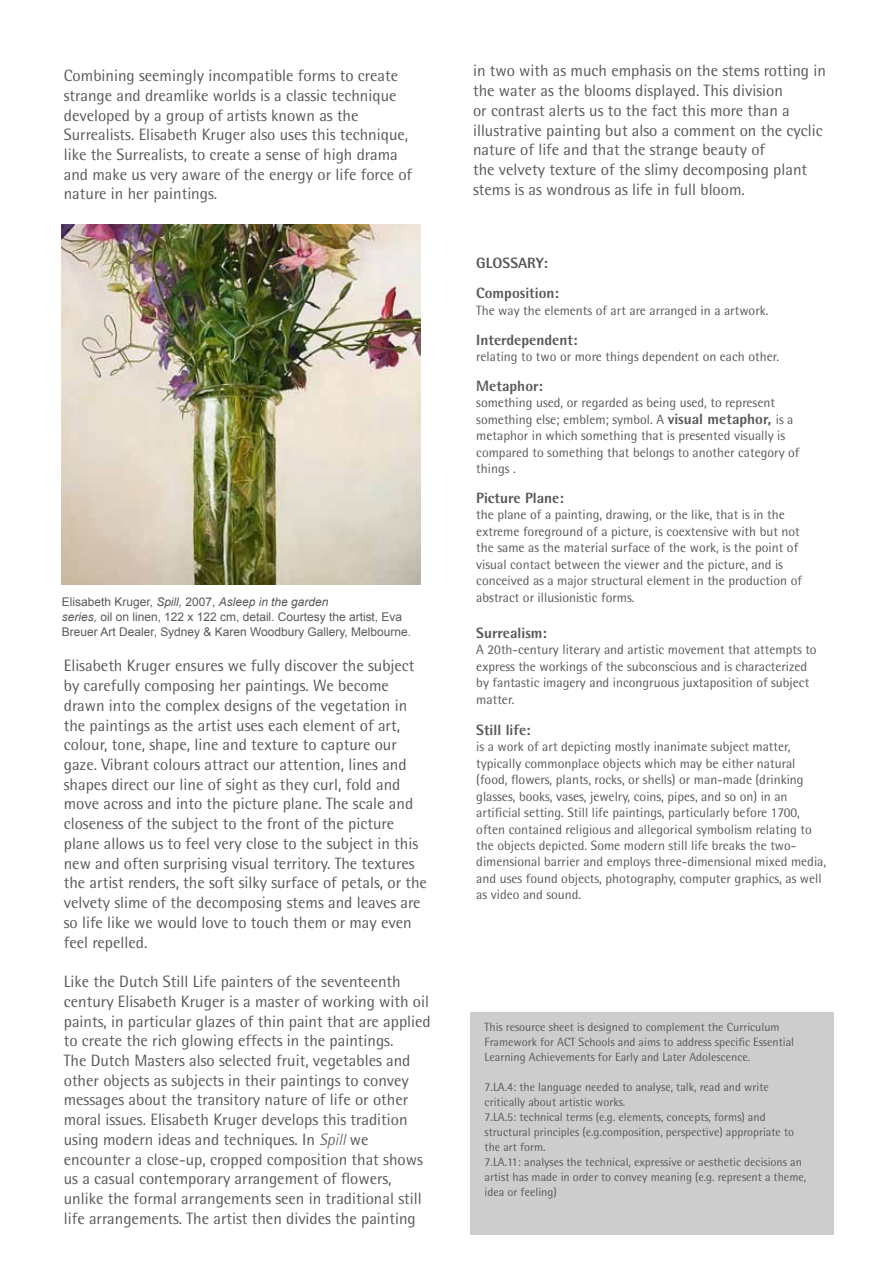
<style>
.page{position:relative;width:893px;height:1263px;background:#fff}
.page>*{position:absolute;margin:0;border:0;box-sizing:border-box;transform-origin:0 0}
.t1{font:16.5px/19.8px "Rotis Semi Sans";color:#58595b}
.t2{font:800 15px/29.8px "Rotis Semi Sans";color:#58595b}
.t3{font:13.5px/16.5px "Rotis Semi Sans";color:#58595b}
.t4{font:12px/15px "Rotis Semi Sans";color:#58595b}
.t5{font:12px/15px "Arial";color:#58595b}
.s1{font-style:italic}
.s2{font-weight:300;font-style:italic}
.s3{font-weight:800;font-size:15px}
</style>
<div class="page">
<div style="left:470px;top:1012px;width:363px;height:222px;background:#cdcdce"></div>
<img style="left:62px;top:224px;width:359px;height:361px">
<p class="t1" style="left:64px;top:65px;width:350px">Combining seemingly incompatible forms to create strange and dreamlike worlds is a classic technique developed by a group of artists known as the Surrealists. Elisabeth Kruger also uses this technique, like the Surrealists, to create a sense of high drama and make us very aware of the energy or life force of nature in her paintings.</p>
<p class="t5" style="left:62px;top:594px;width:351px">Elisabeth Kruger, <span class="s1">Spill,</span> 2007, <span class="s1">Asleep in the garden<br>series,</span> oil on linen, 122 x 122 cm, detail. Courtesy the artist, Eva<br>Breuer Art Dealer, Sydney &amp; Karen Woodbury Gallery, Melbourne.</p>
<p class="t1" style="left:64px;top:656px;width:365px">Elisabeth Kruger ensures we fully discover the subject by carefully composing her paintings. We become drawn into the complex designs of the vegetation in the paintings as the artist uses each element of art, colour, tone, shape, line and texture to capture our gaze. Vibrant colours attract our attention, lines and shapes direct our line of sight as they curl, fold and move across and into the picture plane. The scale and closeness of the subject to the front of the picture plane allows us to feel very close to the subject in this new and often surprising visual territory. The textures the artist renders, the soft silky surface of petals, or the velvety slime of the decomposing stems and leaves are so life like we would love to touch them or may even feel repelled.</p>
<p class="t1" style="left:64px;top:971px;width:369px">Like the Dutch Still Life painters of the seventeenth century Elisabeth Kruger is a master of working with oil paints, in particular glazes of thin paint that are applied to create the rich glowing effects in the paintings.<br>The Dutch Masters also selected fruit, vegetables and other objects as subjects in their paintings to convey messages about the transitory nature of life or other moral issues. Elisabeth Kruger develops this tradition using modern ideas and techniques. In <span class="s2">Spill</span> we encounter a close-up, cropped composition that shows us a casual contemporary arrangement of flowers, unlike the formal arrangements seen in traditional still life arrangements. The artist then divides the painting</p>
<p class="t1" style="left:473px;top:61px;width:354px">in two with as much emphasis on the stems rotting in the water as the blooms displayed. This division<br>or contrast alerts us to the fact this more than a illustrative painting but also a comment on the cyclic nature of life and that the strange beauty of<br>the velvety texture of the slimy decomposing plant stems is as wondrous as life in full bloom.</p>
<p class="t2" style="left:476px;top:248px;width:84px">GLOSSARY:<br>Composition:</p>
<p class="t3" style="left:476px;top:302px;width:294px">The way the elements of art are arranged in a artwork.</p>
<p class="t2" style="left:476px;top:324px;width:103px">Interdependent:</p>
<p class="t3" style="left:476px;top:348px;width:304px">relating to two or more things dependent on each other.</p>
<p class="t2" style="left:476px;top:371px;width:68px">Metaphor:</p>
<p class="t3" style="left:476px;top:394px;width:325px">something used, or regarded as being used, to represent something else; emblem; symbol. A <span class="s3">visual metaphor,</span> is a metaphor in which something that is presented visually is compared to something that belongs to another category of things .</p>
<p class="t2" style="left:476px;top:483px;width:89px">Picture Plane:</p>
<p class="t3" style="left:476px;top:506px;width:327px">the plane of a painting, drawing, or the like, that is in the extreme foreground of a picture, is coextensive with but not the same as the material surface of the work, is the point of visual contact between the viewer and the picture, and is conceived as a major structural element in the production of abstract or illusionistic forms.</p>
<p class="t2" style="left:476px;top:617px;width:72px">Surrealism:</p>
<p class="t3" style="left:476px;top:641px;width:342px">A 20th-century literary and artistic movement that attempts to express the workings of the subconscious and is characterized by fantastic imagery and incongruous juxtaposition of subject matter.</p>
<p class="t2" style="left:476px;top:715px;width:56px">Still life:</p>
<p class="t3" style="left:476px;top:738px;width:351px">is a work of art depicting mostly inanimate subject matter, typically commonplace objects which may be either natural (food, flowers, plants, rocks, or shells) or man-made (drinking glasses, books, vases, jewelry, coins, pipes, and so on) in an artificial setting. Still life paintings, particularly before 1700, often contained religious and allegorical symbolism relating to the objects depicted. Some modern still life breaks the two&shy;dimensional barrier and employs three-dimensional mixed media, and uses found objects, photography, computer graphics, as well as video and sound.</p>
<p class="t4" style="left:485px;top:1020px;width:311px">This resource sheet is designed to complement the Curriculum<br>Framework for ACT Schools and aims to address specific Essential<br>Learning Achievements for Early and Later Adolescence.</p>
<p class="t4" style="left:485px;top:1079px;width:323px">7.LA.4: the language needed to analyse, talk, read and write critically about artistic works.<br>7.LA.5: technical terms (e.g. elements, concepts, forms) and structural principles (e.g.composition, perspective) appropriate to the art form.<br>7.LA.11: analyses the technical, expressive or aesthetic decisions an artist has made in order to convey meaning (e.g. represent a theme, idea or feeling)</p>
</div>
